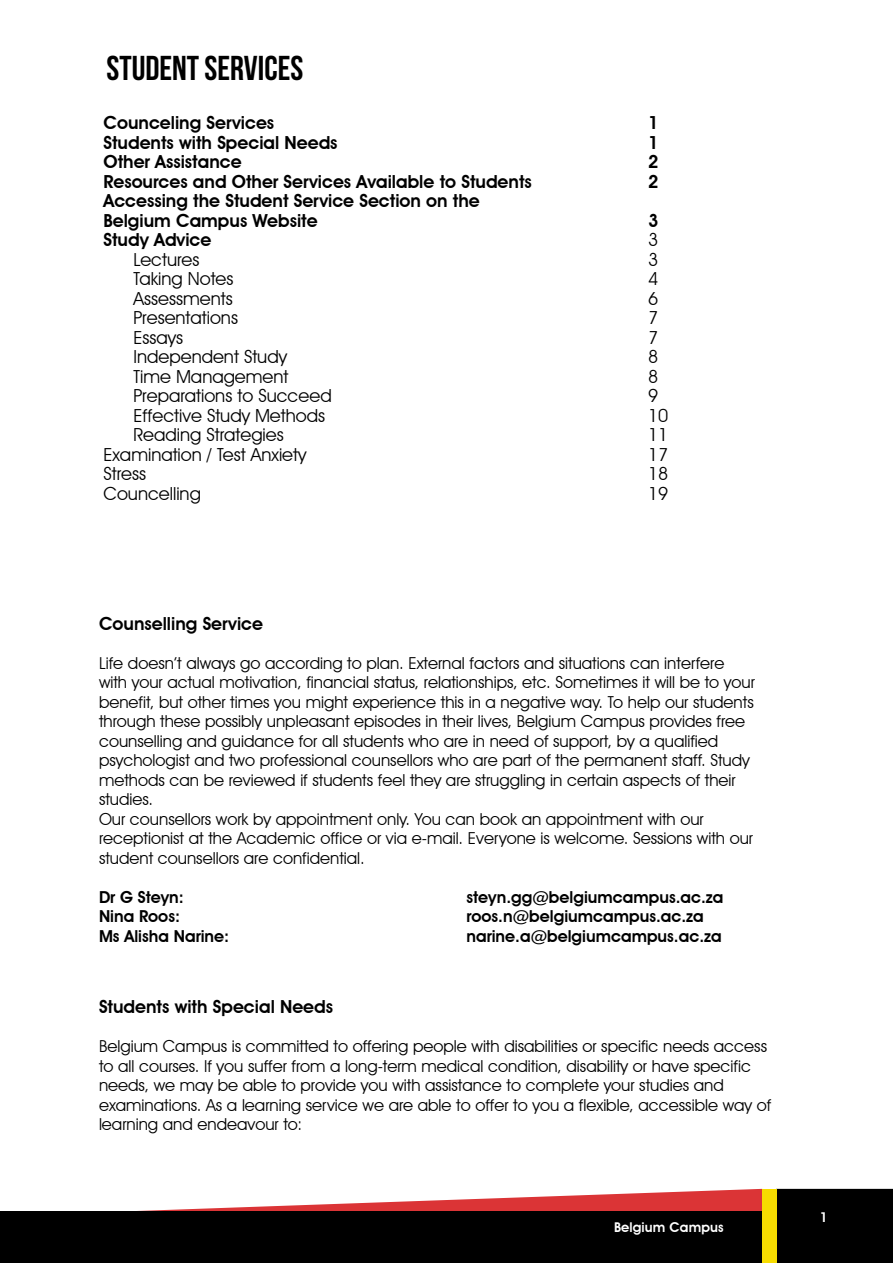
<style>
.page{position:relative;width:893px;height:1263px;background:#fff}
.page>*{position:absolute;margin:0;border:0;box-sizing:border-box;transform-origin:0 0}
.t1{font:700 34.5px "Bebas Neue";color:#000}
.t2{font:600 18px/19.5px "Avant Garde IT Cby BT";color:#000}
.t3{font:18px "Avant Garde IT Cby BT";color:#000}
.t4{font:16.5px/19.5px "Avant Garde IT Cby BT";color:#000}
.t5{font:600 16.5px "Avant Garde IT Cby BT";color:#000}
.t6{font:600 13.5px "Avant Garde IT Cby BT";letter-spacing:.01em;color:#fff}
</style>
<div class="page">
<svg style="left:0;top:1189px;width:762px;height:23px"></svg>
<div style="left:0;top:1212px;width:762px;height:51px;background:#000"></div>
<div style="left:777px;top:1189px;width:116px;height:74px;background:#000"></div>
<div style="left:762px;top:1189px;width:15px;height:74px;background:#f7dc00"></div>
<h1 class="t1" style="left:106px;top:49px;width:198px">STUDENT SERVICES</h1>
<p class="t2" style="left:104px;top:113px;width:172px">Counceling Services</p>
<p class="t2" style="left:648px;top:113px;width:12px">1</p>
<p class="t2" style="left:104px;top:133px;width:236px">Students with Special Needs</p>
<p class="t2" style="left:648px;top:133px;width:12px">1</p>
<p class="t2" style="left:104px;top:152px;width:140px">Other Assistance</p>
<p class="t2" style="left:648px;top:152px;width:12px">2</p>
<p class="t2" style="left:104px;top:172px;width:430px">Resources and Other Services Available to Students</p>
<p class="t2" style="left:648px;top:172px;width:12px">2</p>
<p class="t2" style="left:104px;top:191px;width:378px">Accessing the Student Service Section on the<br>Belgium Campus Website</p>
<p class="t2" style="left:648px;top:211px;width:12px">3</p>
<p class="t2" style="left:104px;top:230px;width:109px">Study Advice</p>
<p class="t3" style="left:648px;top:229px;width:12px">3</p>
<p class="t3" style="left:134px;top:248px;width:68px">Lectures</p>
<p class="t3" style="left:648px;top:248px;width:12px">3</p>
<p class="t3" style="left:134px;top:268px;width:102px">Taking Notes</p>
<p class="t3" style="left:648px;top:268px;width:12px">4</p>
<p class="t3" style="left:134px;top:287px;width:101px">Assessments</p>
<p class="t3" style="left:648px;top:287px;width:12px">6</p>
<p class="t3" style="left:134px;top:307px;width:106px">Presentations</p>
<p class="t3" style="left:648px;top:307px;width:12px">7</p>
<p class="t3" style="left:134px;top:326px;width:51px">Essays</p>
<p class="t3" style="left:648px;top:326px;width:12px">7</p>
<p class="t3" style="left:134px;top:346px;width:155px">Independent Study</p>
<p class="t3" style="left:648px;top:346px;width:12px">8</p>
<p class="t3" style="left:134px;top:365px;width:156px">Time Management</p>
<p class="t3" style="left:648px;top:365px;width:12px">8</p>
<p class="t3" style="left:134px;top:385px;width:200px">Preparations to Succeed</p>
<p class="t3" style="left:648px;top:385px;width:12px">9</p>
<p class="t3" style="left:134px;top:404px;width:193px">Effective Study Methods</p>
<p class="t3" style="left:648px;top:404px;width:22px">10</p>
<p class="t3" style="left:134px;top:424px;width:152px">Reading Strategies</p>
<p class="t3" style="left:648px;top:424px;width:22px">11</p>
<p class="t3" style="left:104px;top:443px;width:204px">Examination / Test Anxiety</p>
<p class="t3" style="left:648px;top:443px;width:22px">17</p>
<p class="t3" style="left:104px;top:463px;width:44px">Stress</p>
<p class="t3" style="left:648px;top:463px;width:22px">18</p>
<p class="t3" style="left:104px;top:482px;width:99px">Councelling</p>
<p class="t3" style="left:648px;top:482px;width:22px">19</p>
<p class="t2" style="left:99px;top:613px;width:166px">Counselling Service</p>
<p class="t4" style="left:99px;top:653px;width:657px">Life doesn’t always go according to plan. External factors and situations can interfere with your actual motivation, financial status, relationships, etc. Sometimes it will be to your benefit, but other times you might experience this in a negative way. To help our students through these possibly unpleasant episodes in their lives, Belgium Campus provides free counselling and guidance for all students who are in need of support, by a qualified psychologist and two professional counsellors who are part of the permanent staff. Study methods can be reviewed if students feel they are struggling in certain aspects of their studies.<br>Our counsellors work by appointment only. You can book an appointment with our receptionist at the Academic office or via e-mail. Everyone is welcome. Sessions with our student counsellors are confidential.</p>
<p class="t5" style="left:99px;top:887px;width:86px">Dr G Steyn:</p>
<p class="t5" style="left:467px;top:887px;width:258px">steyn.gg@belgiumcampus.ac.za</p>
<p class="t5" style="left:99px;top:906px;width:83px">Nina Roos:</p>
<p class="t5" style="left:467px;top:906px;width:239px">roos.n@belgiumcampus.ac.za</p>
<p class="t5" style="left:99px;top:926px;width:132px">Ms Alisha Narine:</p>
<p class="t5" style="left:467px;top:926px;width:257px">narine.a@belgiumcampus.ac.za</p>
<p class="t2" style="left:99px;top:997px;width:236px">Students with Special Needs</p>
<p class="t4" style="left:99px;top:1036px;width:674px">Belgium Campus is committed to offering people with disabilities or specific needs access to all courses. If you suffer from a long-term medical condition, disability or have specific needs, we may be able to provide you with assistance to complete your studies and examinations. As a learning service we are able to offer to you a flexible, accessible way of learning and endeavour to:</p>
<p class="t6" style="left:614px;top:1219px;width:111px">Belgium Campus</p>
<p class="t6" style="left:820px;top:1209px;width:9px">1</p>
</div>
